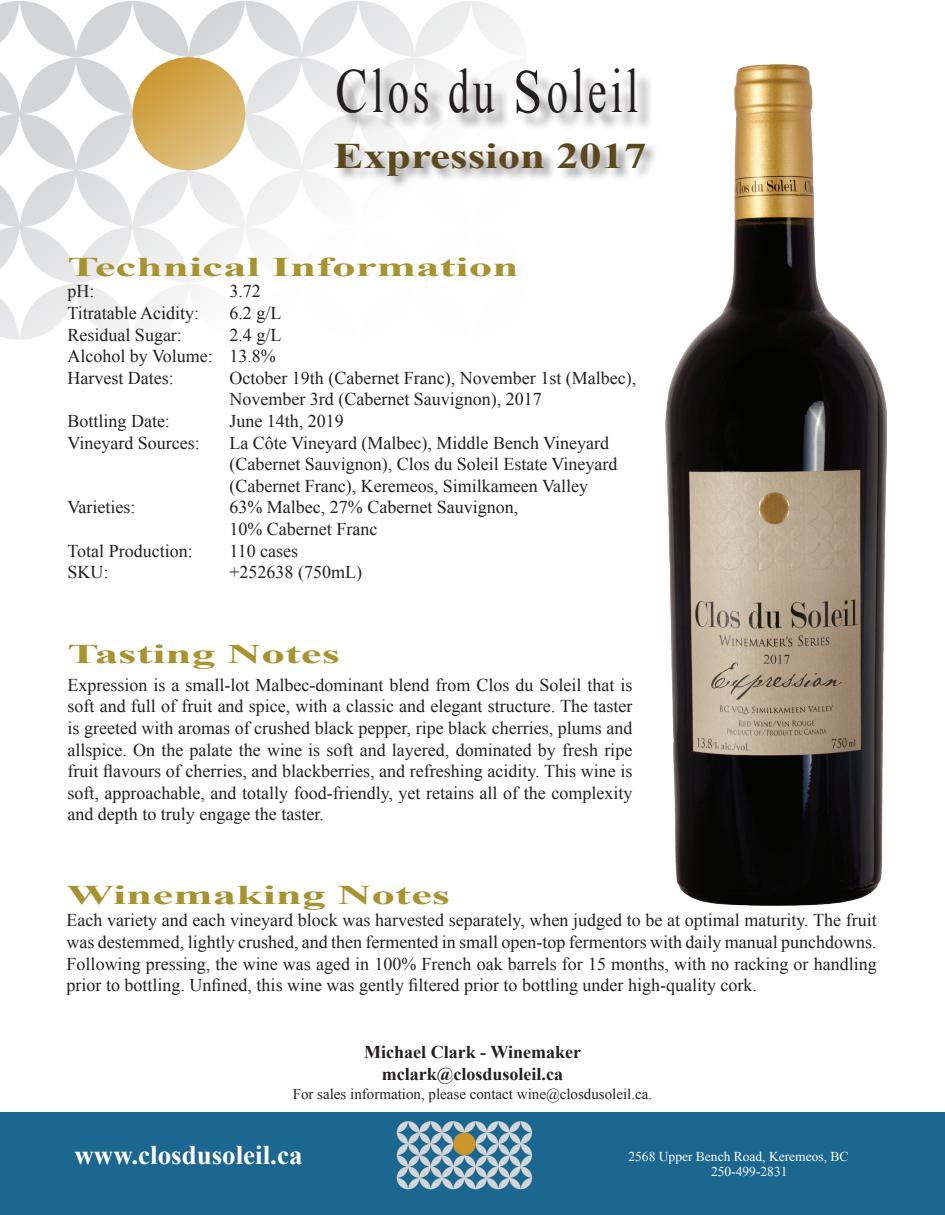
<style>
.page{position:relative;width:945px;height:1215px;background:#fff}
.page>*{position:absolute;margin:0;border:0;box-sizing:border-box;transform-origin:0 0}
.t1{font:62.25px "Times New Roman";letter-spacing:.09em;color:#231f20;scale:.78 1}
.t2{font:700 36px "Times New Roman";color:#5b491d;scale:1.25 1}
.t3{font:700 27px "Times New Roman";color:#a89331;scale:1.75 1}
.t4{font:700 27px "Times New Roman";color:#fff}
.t5{font:18px/21.6px "Times New Roman";color:#231f20}
.t6{font:700 18px/21.6px "Times New Roman";color:#231f20;text-align:center}
.t7{font:15px "Times New Roman";color:#231f20}
.t8{font:13.5px/15.3px "Times New Roman";color:#fff}
</style>
<div class="page">
<img style="left:0;top:1px;width:521px;height:339px">
<div style="left:334px;top:142px;width:325px;height:49px;background:#231f20;opacity:.5"></div>
<div style="left:339px;top:72px;width:316px;height:60px;background:#231f20;opacity:.49"></div>
<div style="left:0;top:1112px;width:945px;height:103px;background:#1b6790"></div>
<img style="left:396px;top:1121px;width:137px;height:69px">
<img style="left:665px;top:64px;width:221px;height:842px">
<h1 class="t1" style="left:335px;top:50px;width:390px">Clos du Soleil</h1>
<h2 class="t2" style="left:334px;top:131px;width:252px">Expression 2017</h2>
<h3 class="t3" style="left:68px;top:249px;width:259px">Technical Information</h3>
<p class="t5" style="left:67px;top:280px;width:28px">pH:</p>
<p class="t5" style="left:229px;top:280px;width:33px">3.72</p>
<p class="t5" style="left:67px;top:302px;width:133px">Titratable Acidity:</p>
<p class="t5" style="left:229px;top:302px;width:54px">6.2 g/L</p>
<p class="t5" style="left:67px;top:324px;width:116px">Residual Sugar:</p>
<p class="t5" style="left:67px;top:324px;width:216px;text-indent:162px">2.4 g/L<br>Alcohol by Volume: 13.8%<br>Harvest Dates:</p>
<p class="t5" style="left:229px;top:367px;width:408px">October 19th (Cabernet Franc), November 1st (Malbec),<br>November 3rd (Cabernet Sauvignon), 2017</p>
<p class="t5" style="left:67px;top:410px;width:104px">Bottling Date:</p>
<p class="t5" style="left:229px;top:410px;width:116px">June 14th, 2019</p>
<p class="t5" style="left:67px;top:432px;width:134px">Vineyard Sources:</p>
<p class="t5" style="left:229px;top:432px;width:390px">La Côte Vineyard (Malbec), Middle Bench Vineyard (Cabernet Sauvignon), Clos du Soleil Estate Vineyard (Cabernet Franc), Keremeos, Similkameen Valley</p>
<p class="t5" style="left:67px;top:496px;width:69px">Varieties:</p>
<p class="t5" style="left:229px;top:496px;width:290px">63% Malbec, 27% Cabernet Sauvignon,<br>10% Cabernet Franc</p>
<p class="t5" style="left:67px;top:540px;width:127px">Total Production:</p>
<p class="t5" style="left:229px;top:540px;width:70px">110 cases</p>
<p class="t5" style="left:67px;top:561px;width:43px">SKU:</p>
<p class="t5" style="left:229px;top:561px;width:134px">+252638 (750mL)</p>
<h3 class="t3" style="left:68px;top:635px;width:157px">Tasting Notes</h3>
<p class="t5" style="left:68px;top:674px;width:566px;text-align:justify">Expression is a small-lot Malbec-dominant blend from Clos du Soleil that is soft and full of fruit and spice, with a classic and elegant structure. The taster is greeted with aromas of crushed black pepper, ripe black cherries, plums and allspice. On the palate the wine is soft and layered, dominated by fresh ripe fruit flavours of cherries, and blackberries, and refreshing acidity. This wine is soft, approachable, and totally food-friendly, yet retains all of the complexity and depth to truly engage the taster.</p>
<h3 class="t3" style="left:67px;top:876px;width:221px">Winemaking Notes</h3>
<p class="t5" style="left:67px;top:909px;width:812px;text-align:justify">Each variety and each vineyard block was harvested separately, when judged to be at optimal maturity. The fruit was destemmed, lightly crushed, and then fermented in small open-top fermentors with daily manual punchdowns.<br>Following pressing, the wine was aged in 100% French oak barrels for 15 months, with no racking or handling prior to bottling. Unfined, this wine was gently filtered prior to bottling under high-quality cork.</p>
<p class="t6" style="left:364px;top:1041px;width:218px">Michael Clark - Winemaker mclark@closdusoleil.ca</p>
<p class="t7" style="left:293px;top:1084px;width:361px">For sales information, please contact wine@closdusoleil.ca.</p>
<h3 class="t4" style="left:74px;top:1136px;width:230px">www.closdusoleil.ca</h3>
<p class="t8" style="left:711px;top:1149px;width:139px;text-indent:-83px">2568 Upper Bench Road, Keremeos, BC<br>250-499-2831</p>
</div>
